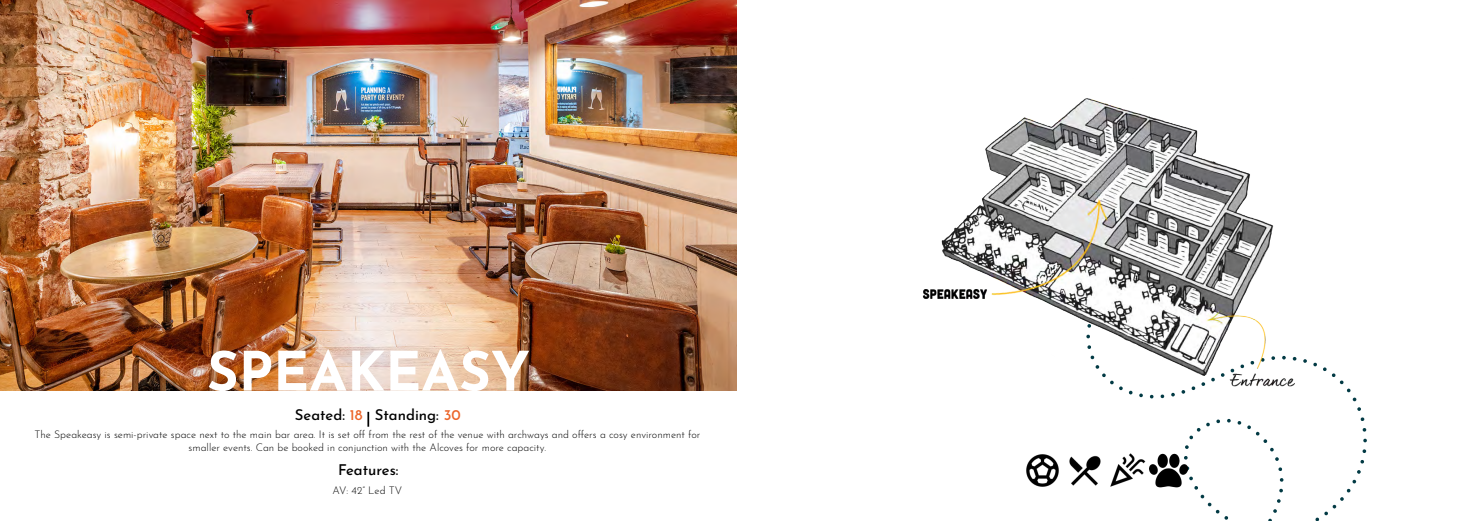
<style>
.page{position:relative;width:1474px;height:521px;background:#fff}
.page>*{position:absolute;margin:0;border:0;box-sizing:border-box;transform-origin:0 0}
.t1{font:700 54.25px "Josefin Sans";color:#fff}
.t2{font:100 14.88px "Josefin Sans";color:#000}
.t3{font:300 10.5px/12.6px "Josefin Sans";color:#000;text-align:center}
.s1{color:#ec652a}
</style>
<div class="page">
<svg style="left:1357px;top:470px;width:3px;height:4px"></svg>
<svg style="left:1275px;top:457px;width:3px;height:4px"></svg>
<svg style="left:1189px;top:428px;width:11px;height:11px"></svg>
<svg style="left:1352px;top:398px;width:4px;height:3px"></svg>
<svg style="left:1360px;top:417px;width:4px;height:4px"></svg>
<svg style="left:1237px;top:421px;width:4px;height:4px"></svg>
<svg style="left:1273px;top:509px;width:3px;height:4px"></svg>
<svg style="left:1277px;top:499px;width:3px;height:4px"></svg>
<svg style="left:1279px;top:478px;width:4px;height:4px"></svg>
<svg style="left:1315px;top:489px;width:35px;height:32px"></svg>
<svg style="left:1362px;top:449px;width:4px;height:4px"></svg>
<svg style="left:1194px;top:486px;width:34px;height:34px"></svg>
<svg style="left:1185px;top:445px;width:3px;height:4px"></svg>
<svg style="left:1247px;top:425px;width:26px;height:26px"></svg>
<svg style="left:1362px;top:428px;width:4px;height:4px"></svg>
<svg style="left:1160px;top:394px;width:4px;height:4px"></svg>
<svg style="left:1323px;top:367px;width:27px;height:25px"></svg>
<svg style="left:1352px;top:480px;width:4px;height:3px"></svg>
<img style="left:0;top:0;width:737px;height:391px">
<svg style="left:367px;top:412px;width:2px;height:15px"></svg>
<img style="left:1110px;top:453px;width:35px;height:34px">
<img style="left:1069px;top:455px;width:32px;height:31px">
<img style="left:1026px;top:454px;width:33px;height:33px">
<img style="left:922px;top:98px;width:385px;height:293px">
<img style="left:1149px;top:453px;width:38px;height:35px">
<h1 class="t1" style="left:207px;top:323px;width:324px">SPEAKEASY</h1>
<h2 class="t2" style="left:295px;top:404px;width:69px">Seated: <span class="s1">18</span></h2>
<p class="t3" style="left:34px;top:427px;width:667px">The Speakeasy is semi-private space next to the main bar area. It is set off from the rest of the venue with archways and offers a cosy environment for smaller events. Can be booked in conjunction with the Alcoves for more capacity.</p>
<h2 class="t2" style="left:375px;top:404px;width:87px">Standing: <span class="s1">30</span></h2>
<h2 class="t2" style="left:338px;top:458px;width:62px">Features:</h2>
<p class="t3" style="left:332px;top:483px;width:71px">AV: 42” Led TV</p>
</div>
